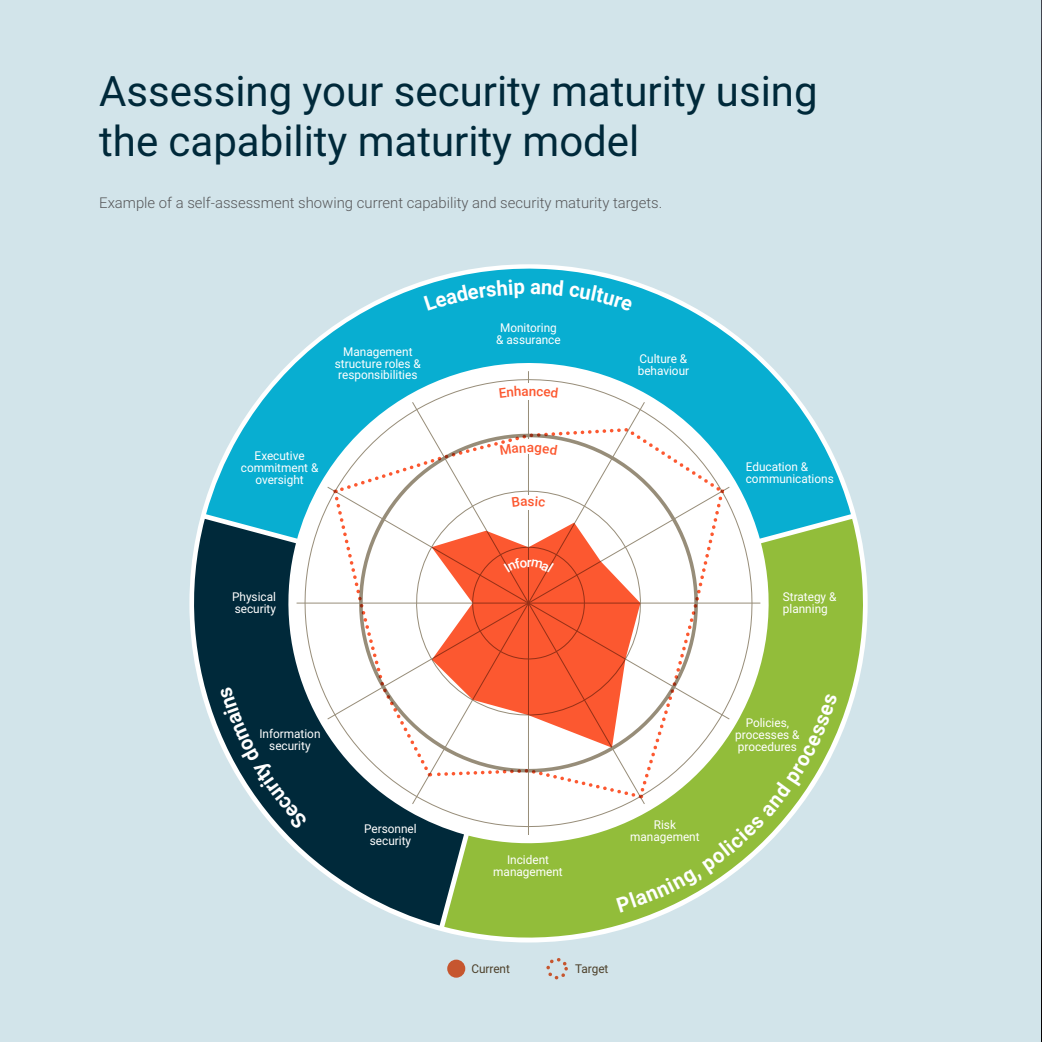
<style>
.page{position:relative;width:1042px;height:1042px;background:#d2e4ea}
.page>*{position:absolute;margin:0;border:0;box-sizing:border-box;transform-origin:0 0}
.t1{font:42px/50.4px "Roboto";color:#00293a}
.t2{font:300 14.88px "Roboto";color:#57585a}
.t3{font:12.08px/11.7px "Roboto";color:#fff;text-align:center}
.t4{font:12.08px "Roboto";color:#4d402a}
</style>
<div class="page">
<img style="left:1041px;top:0;width:1px;height:615px">
<svg style="left:1041px;top:615px;width:1px;height:427px"></svg>
<svg style="left:206px;top:264px;width:645px;height:255px"></svg>
<svg style="left:444px;top:519px;width:423px;height:445px"></svg>
<svg style="left:189px;top:519px;width:275px;height:406px"></svg>
<svg style="left:273px;top:348px;width:510px;height:510px;background:#56b7cc"></svg>
<hr style="left:297px;top:602px;width:463px;height:1px;background:#978d79">
<hr style="left:528px;top:371px;width:1px;height:464px;background:#988e78">
<div style="left:411px;top:401px;width:235px;height:27px;background:#fff"></div>
<div style="left:546px;top:958px;width:22px;height:21px;border:4px dashed #f16134;border-radius:50%"></div>
<div style="left:447px;top:959px;width:18px;height:18px;background:#c6562f;border-radius:50%"></div>
<div style="left:524px;top:383px;width:9px;height:17px;background:#fff"></div>
<svg style="left:220px;top:686px;width:88px;height:144px"></svg>
<div style="left:424px;top:279px;width:100px;height:32px;background:#08aed1"></div>
<div style="left:531px;top:279px;width:102px;height:32px;background:#08aed1"></div>
<svg style="left:499px;top:386px;width:59px;height:12px"></svg>
<svg style="left:333px;top:428px;width:504px;height:484px;background:#cbc8ab"></svg>
<h1 class="t1" style="left:99px;top:64px;width:720px">Assessing your security maturity using the capability maturity model</h1>
<p class="t2" style="left:99px;top:193px;width:565px">Example of a self-assessment showing current capability and security maturity targets.</p>
<p class="t3" style="left:335px;top:345px;width:87px">Management structure roles &amp; responsibilities</p>
<p class="t3" style="left:241px;top:449px;width:79px">Executive commitment &amp; oversight</p>
<p class="t3" style="left:232px;top:590px;width:45px;text-align:left">Physical security</p>
<p class="t3" style="left:259px;top:728px;width:63px">Information security</p>
<p class="t3" style="left:364px;top:822px;width:54px">Personnel security</p>
<p class="t3" style="left:496px;top:321px;width:66px">Monitoring &amp; assurance</p>
<p class="t3" style="left:638px;top:353px;width:53px;text-align:left">Culture &amp; behaviour</p>
<p class="t3" style="left:746px;top:460px;width:89px;text-align:left">Education &amp; communications</p>
<p class="t3" style="left:783px;top:591px;width:55px;text-align:left">Strategy &amp; planning</p>
<p class="t3" style="left:493px;top:854px;width:71px">Incident management</p>
<p class="t3" style="left:630px;top:818px;width:71px">Risk management</p>
<p class="t4" style="left:471px;top:960px;width:40px">Current</p>
<p class="t4" style="left:575px;top:960px;width:35px">Target</p>
<p class="t3" style="left:735px;top:717px;width:66px">Policies, processes &amp; procedures</p>
</div>
